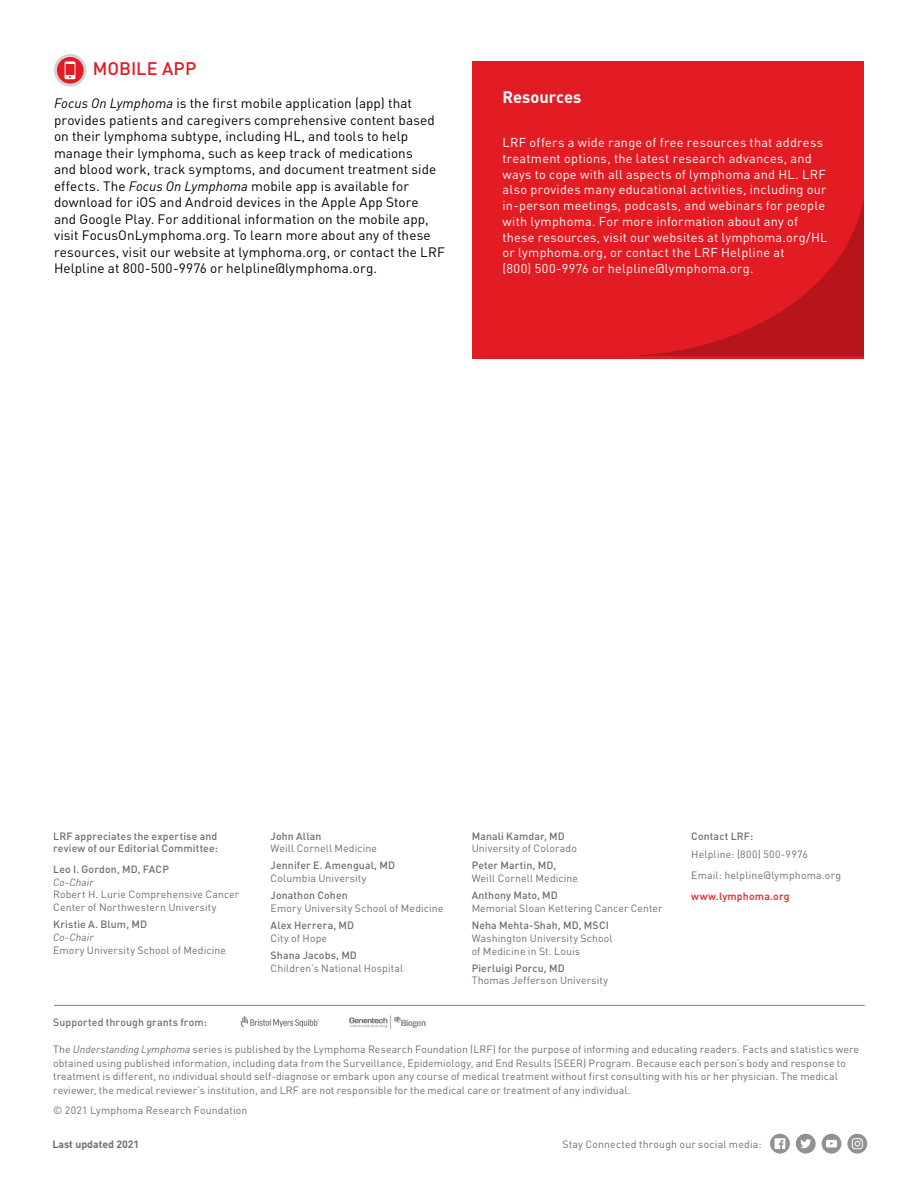
<style>
.page{position:relative;width:918px;height:1188px;background:#fff}
.page>*{position:absolute;margin:0;border:0;box-sizing:border-box;transform-origin:0 0}
.t1{font:500 18px "DINOT";color:#e31b23}
.t2{font:700 16.5px "DINOT";letter-spacing:-.005em;color:#fff}
.t3{font:13.5px/16.5px "DINOT";letter-spacing:.005em;color:#000}
.t4{font:12.75px/15.8px "DINOT";letter-spacing:.02em;color:#fff}
.t5{font:10.5px/13.5px "DINOT";letter-spacing:.01em;color:#6d6e71}
.t6{font:500 10.5px/12px "DINOT";letter-spacing:.01em;color:#6d6e71}
.t7{font:500 10.5px "DINOT";letter-spacing:.02em;color:#e31b23}
.t8{font:italic 10.5px "DINOT";letter-spacing:.005em;color:#6d6e71}
.t9{font:700 10.5px "DINOT";color:#6d6e71}
.s1{font-style:italic}
</style>
<div class="page">
<div style="left:472px;top:61px;width:392px;height:298px;background:#e31b23"></div>
<svg style="left:630px;top:198px;width:234px;height:158px"></svg>
<svg style="left:55px;top:55px;width:30px;height:30px"></svg>
<div style="left:54px;top:54px;width:33px;height:33px;border:3px solid #d1d3d4;border-radius:50%"></div>
<svg style="left:65px;top:61px;width:10px;height:18px"></svg>
<div style="left:822px;top:1134px;width:19px;height:20px;background:#919191;border-radius:50%"></div>
<svg style="left:826px;top:1140px;width:11px;height:7px"></svg>
<div style="left:796px;top:1134px;width:20px;height:20px;background:#919191;border-radius:50%"></div>
<svg style="left:800px;top:1139px;width:11px;height:9px"></svg>
<svg style="left:847px;top:1134px;width:20px;height:20px"></svg>
<svg style="left:852px;top:1138px;width:11px;height:11px"></svg>
<svg style="left:770px;top:1134px;width:20px;height:20px"></svg>
<svg style="left:775px;top:1138px;width:10px;height:11px"></svg>
<hr style="left:54px;top:1005px;width:811px;height:1px;background:#808285">
<img style="left:240px;top:1016px;width:80px;height:12px">
<img style="left:349px;top:1015px;width:78px;height:15px">
<h1 class="t1" style="left:93px;top:57px;width:105px">MOBILE APP</h1>
<p class="t3" style="left:54px;top:95px;width:393px"><span class="s1">Focus On Lymphoma</span> is the first mobile application (app) that provides patients and caregivers comprehensive content based on their lymphoma subtype, including HL, and tools to help manage their lymphoma, such as keep track of medications<br>and blood work, track symptoms, and document treatment side effects. The <span class="s1">Focus On Lymphoma</span> mobile app is available for download for iOS and Android devices in the Apple App Store<br>and Google Play. For additional information on the mobile app, visit FocusOnLymphoma.org. To learn more about any of these resources, visit our website at lymphoma.org, or contact the LRF Helpline at 800-500-9976 or helpline@lymphoma.org.</p>
<h2 class="t2" style="left:502px;top:87px;width:81px">Resources</h2>
<p class="t4" style="left:502px;top:134px;width:326px">LRF offers a wide range of free resources that address treatment options, the latest research advances, and ways to cope with all aspects of lymphoma and HL. LRF also provides many educational activities, including our in-person meetings, podcasts, and webinars for people with lymphoma. For more information about any of these resources, visit our websites at lymphoma.org/HL or lymphoma.org, or contact the LRF Helpline at<br>(800) 500-9976 or helpline@lymphoma.org.</p>
<p class="t6" style="left:53px;top:830px;width:166px">LRF appreciates the expertise and review of our Editorial Committee:</p>
<p class="t6" style="left:53px;top:863px;width:117px">Leo I. Gordon, MD, FACP</p>
<p class="t8" style="left:53px;top:875px;width:42px">Co-Chair</p>
<p class="t5" style="left:53px;top:888px;width:188px;line-height:12.8px">Robert H. Lurie Comprehensive Cancer<br>Center of Northwestern University</p>
<p class="t6" style="left:53px;top:918px;width:95px">Kristie A. Blum, MD</p>
<p class="t8" style="left:53px;top:931px;width:42px">Co-Chair</p>
<p class="t5" style="left:53px;top:943px;width:174px">Emory University School of Medicine</p>
<p class="t6" style="left:53px;top:1016px;width:155px">Supported through grants from:</p>
<p class="t6" style="left:271px;top:830px;width:52px">John Allan</p>
<p class="t5" style="left:271px;top:842px;width:108px">Weill Cornell Medicine</p>
<p class="t6" style="left:271px;top:859px;width:126px">Jennifer E. Amengual, MD</p>
<p class="t5" style="left:271px;top:871px;width:97px">Columbia University</p>
<p class="t6" style="left:271px;top:889px;width:79px">Jonathon Cohen</p>
<p class="t5" style="left:271px;top:901px;width:174px">Emory University School of Medicine</p>
<p class="t6" style="left:271px;top:919px;width:85px">Alex Herrera, MD</p>
<p class="t5" style="left:271px;top:931px;width:58px">City of Hope</p>
<p class="t6" style="left:271px;top:949px;width:88px">Shana Jacobs, MD</p>
<p class="t5" style="left:271px;top:961px;width:134px">Children’s National Hospital</p>
<p class="t6" style="left:472px;top:830px;width:95px">Manali Kamdar, MD</p>
<p class="t5" style="left:472px;top:842px;width:107px">University of Colorado</p>
<p class="t6" style="left:472px;top:859px;width:86px">Peter Martin, MD,</p>
<p class="t5" style="left:472px;top:871px;width:108px">Weill Cornell Medicine</p>
<p class="t6" style="left:472px;top:889px;width:88px">Anthony Mato, MD</p>
<p class="t5" style="left:472px;top:901px;width:192px">Memorial Sloan Kettering Cancer Center</p>
<p class="t6" style="left:472px;top:919px;width:139px">Neha Mehta-Shah, MD, MSCI</p>
<p class="t5" style="left:472px;top:931px;width:143px;line-height:12.8px">Washington University School of Medicine in St. Louis</p>
<p class="t6" style="left:472px;top:962px;width:95px">Pierluigi Porcu, MD</p>
<p class="t5" style="left:472px;top:974px;width:138px">Thomas Jefferson University</p>
<p class="t6" style="left:691px;top:830px;width:63px">Contact LRF:</p>
<p class="t5" style="left:691px;top:844px;width:151px;line-height:20.9px">Helpline: (800) 500-9976<br>Email: helpline@lymphoma.org</p>
<p class="t7" style="left:691px;top:889px;width:100px">www.lymphoma.org</p>
<p class="t5" style="left:53px;top:1043px;width:807px">The <span class="s1">Understanding Lymphoma</span> series is published by the Lymphoma Research Foundation (LRF) for the purpose of informing and educating readers. Facts and statistics were obtained using published information, including data from the Surveillance, Epidemiology, and End Results (SEER) Program. Because each person’s body and response to treatment is different, no individual should self-diagnose or embark upon any course of medical treatment without first consulting with his or her physician. The medical reviewer, the medical reviewer’s institution, and LRF are not responsible for the medical care or treatment of any individual.</p>
<p class="t5" style="left:53px;top:1103px;width:196px">© 2021 Lymphoma Research Foundation</p>
<p class="t9" style="left:52px;top:1137px;width:88px">Last updated 2021</p>
<p class="t5" style="left:562px;top:1137px;width:201px">Stay Connected through our social media:</p>
</div>
